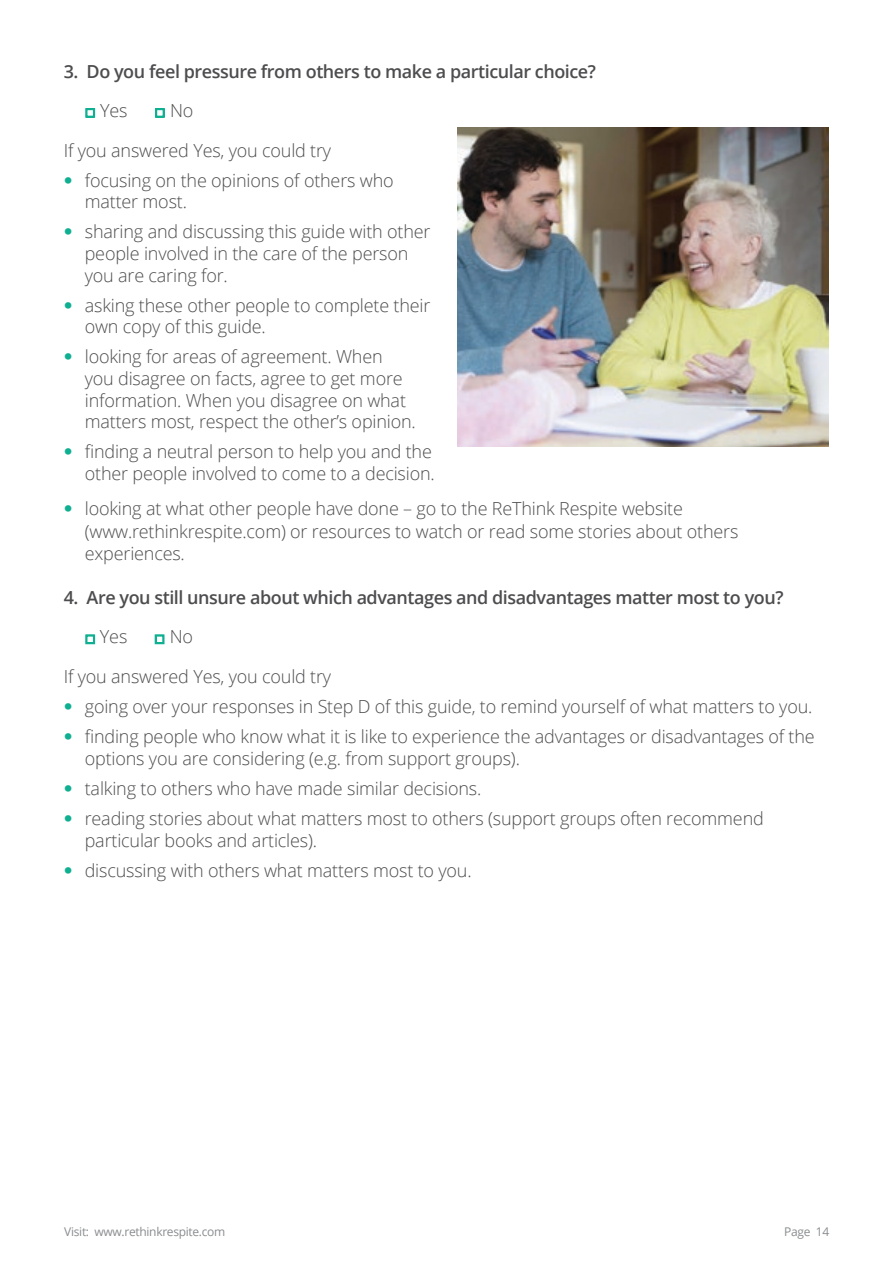
<style>
.page{position:relative;width:893px;height:1263px;background:#fff}
.page>*{position:absolute;margin:0;border:0;box-sizing:border-box;transform-origin:0 0}
.Dot_Point_List{font:300 18px/21.6px "Open Sans";letter-spacing:-.01em;color:#4d4d4f}
.Body_Copy{font:300 18px/22.5px "Open Sans";letter-spacing:-.01em;color:#4d4d4f}
.Questions{font:600 18px "Open Sans";letter-spacing:-.025em;color:#4d4d4f}
.t1{font:12px "Open Sans";letter-spacing:-.025em;color:#8a8c8e}
.s1{font-family:"Arial";font-weight:700;color:#0fb092}
.s2{font-family:"Interstate";font-weight:700;color:#0fb092}
</style>
<div class="page">
<svg style="left:85px;top:108px;width:11px;height:10px"></svg>
<svg style="left:155px;top:108px;width:10px;height:10px"></svg>
<svg style="left:85px;top:634px;width:11px;height:11px"></svg>
<svg style="left:154px;top:634px;width:11px;height:11px"></svg>
<img style="left:457px;top:128px;width:372px;height:318px">
<p class="Questions" style="left:64px;top:59px;width:534px">3. Do you feel pressure from others to make a particular choice?</p>
<p class="Body_Copy" style="left:85px;top:99px;width:44px"><span class="s1">□</span> Yes</p>
<p class="Body_Copy" style="left:154px;top:99px;width:40px"><span class="s1">□</span> No</p>
<p class="Body_Copy" style="left:64px;top:138px;width:269px">If you answered Yes, you could try</p>
<p class="Dot_Point_List" style="left:85px;top:169px;width:310px;text-indent:-21px"><span class="s2">•</span> focusing on the opinions of others who matter most.</p>
<p class="Dot_Point_List" style="left:85px;top:221px;width:347px;text-indent:-21px"><span class="s2">•</span> sharing and discussing this guide with other people involved in the care of the person you are caring for.</p>
<p class="Dot_Point_List" style="left:85px;top:294px;width:347px;text-indent:-21px"><span class="s2">•</span> asking these other people to complete their own copy of this guide.</p>
<p class="Dot_Point_List" style="left:85px;top:346px;width:333px;text-indent:-21px"><span class="s2">•</span> looking for areas of agreement. When you disagree on facts, agree to get more information. When you disagree on what matters most, respect the other’s opinion.</p>
<p class="Dot_Point_List" style="left:64px;top:440px;width:373px;text-align:right"><span class="s2">•</span> finding a neutral person to help you and the other people involved to come to a decision.</p>
<p class="Body_Copy" style="left:85px;top:497px;width:655px;text-indent:-21px"><span class="s2">•</span> looking at what other people have done – go to the ReThink Respite website (www.rethinkrespite.com) or resources to watch or read some stories about others experiences.</p>
<p class="Questions" style="left:64px;top:585px;width:721px">4. Are you still unsure about which advantages and disadvantages matter most to you?</p>
<p class="Body_Copy" style="left:85px;top:625px;width:44px"><span class="s1">□</span> Yes</p>
<p class="Body_Copy" style="left:154px;top:625px;width:40px"><span class="s1">□</span> No</p>
<p class="Body_Copy" style="left:64px;top:665px;width:269px">If you answered Yes, you could try</p>
<p class="Dot_Point_List" style="left:64px;top:695px;width:750px"><span class="s2">•</span> going over your responses in Step D of this guide, to remind yourself of what matters to you.</p>
<p class="Dot_Point_List" style="left:85px;top:725px;width:731px;text-indent:-21px"><span class="s2">•</span> finding people who know what it is like to experience the advantages or disadvantages of the options you are considering (e.g. from support groups).</p>
<p class="Dot_Point_List" style="left:64px;top:777px;width:419px"><span class="s2">•</span> talking to others who have made similar decisions.</p>
<p class="Dot_Point_List" style="left:85px;top:807px;width:680px;text-indent:-21px"><span class="s2">•</span> reading stories about what matters most to others (support groups often recommend particular books and articles).</p>
<p class="Dot_Point_List" style="left:64px;top:859px;width:409px"><span class="s2">•</span> discussing with others what matters most to you.</p>
<p class="t1" style="left:64px;top:1223px;width:163px">Visit: www.rethinkrespite.com</p>
<p class="t1" style="left:784px;top:1223px;width:47px">Page 14</p>
</div>
